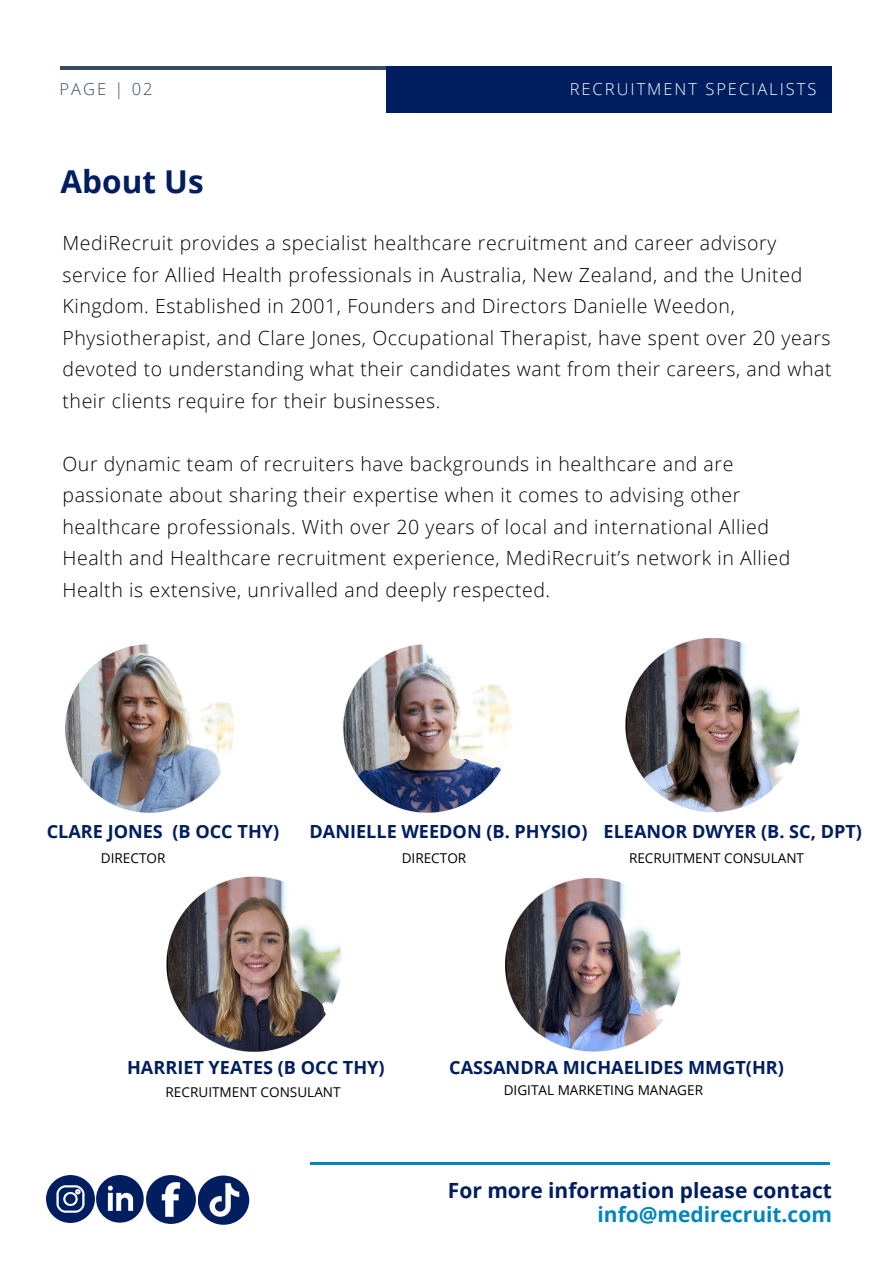
<style>
.page{position:relative;width:894px;height:1264px;background:#fff}
.page>*{position:absolute;margin:0;border:0;box-sizing:border-box;transform-origin:0 0}
.t1{font:700 31.5px "Open Sans";color:#001e60}
.t2{font:700 21px/23.2px "Open Sans";color:#001e60;text-align:right}
.t3{font:300 19.5px/31.5px "Open Sans";letter-spacing:.03em;color:#000}
.t4{font:700 18.15px "Open Sans";color:#001e60}
.t5{font:300 16.5px "Open Sans";letter-spacing:.12em;color:#fff}
.t6{font:300 16.5px "Open Sans";letter-spacing:.12em;color:#364d62}
.t7{font:13.5px "Open Sans";color:#000}
.s1{color:#0086bf}
</style>
<div class="page">
<hr style="left:61px;top:66px;width:770px;height:4px;background:#364d62">
<hr style="left:310px;top:1162px;width:519px;height:2px;background:#0086bf">
<div style="left:386px;top:66px;width:445px;height:47px;background:#001e60"></div>
<img style="left:65px;top:644px;width:169px;height:169px">
<img style="left:343px;top:644px;width:169px;height:169px">
<img style="left:505px;top:878px;width:176px;height:174px">
<img style="left:625px;top:638px;width:175px;height:174px">
<img style="left:166px;top:876px;width:176px;height:176px">
<img style="left:147px;top:1175px;width:48px;height:48px">
<img style="left:47px;top:1175px;width:47px;height:47px">
<img style="left:96px;top:1175px;width:48px;height:48px">
<div style="left:198px;top:1175px;width:51px;height:49px;background:#001e60;border-radius:50%"></div>
<img style="left:206px;top:1180px;width:35px;height:40px">
<p class="t6" style="left:60px;top:78px;width:94px">PAGE | 02</p>
<p class="t5" style="left:569px;top:77px;width:248px">RECRUITMENT SPECIALISTS</p>
<p class="t1" style="left:61px;top:159px;width:145px">About Us</p>
<h4 class="t3" style="left:62px;top:227px;width:770px">MediRecruit provides a specialist healthcare recruitment and career advisory service for Allied Health professionals in Australia, New Zealand, and the United Kingdom. Established in 2001, Founders and Directors Danielle Weedon, Physiotherapist, and Clare Jones, Occupational Therapist, have spent over 20 years devoted to understanding what their candidates want from their careers, and what their clients require for their businesses.</h4>
<p class="t3" style="left:62px;top:447px;width:729px">Our dynamic team of recruiters have backgrounds in healthcare and are passionate about sharing their expertise when it comes to advising other healthcare professionals. With over 20 years of local and international Allied Health and Healthcare recruitment experience, MediRecruit’s network in Allied Health is extensive, unrivalled and deeply respected.</p>
<h1 class="t4" style="left:47px;top:819px;width:234px">CLARE JONES (B OCC THY)</h1>
<h3 class="t4" style="left:309px;top:819px;width:279px">DANIELLE WEEDON (B. PHYSIO)</h3>
<p class="t7" style="left:101px;top:849px;width:66px">DIRECTOR</p>
<h4 class="t7" style="left:401px;top:849px;width:66px">DIRECTOR</h4>
<h4 class="t4" style="left:603px;top:819px;width:260px">ELEANOR DWYER (B. SC, DPT)</h4>
<p class="t7" style="left:629px;top:849px;width:176px">RECRUITMENT CONSULANT</p>
<p class="t4" style="left:127px;top:1054px;width:259px">HARRIET YEATES (B OCC THY)</p>
<p class="t7" style="left:165px;top:1082px;width:176px">RECRUITMENT CONSULANT</p>
<h3 class="t4" style="left:449px;top:1054px;width:336px">CASSANDRA MICHAELIDES MMGT(HR)</h3>
<h4 class="t7" style="left:503px;top:1080px;width:201px">DIGITAL MARKETING MANAGER</h4>
<h4 class="t2" style="left:448px;top:1178px;width:385px">For more information please contact <span class="s1">info@medirecruit.com</span></h4>
</div>
